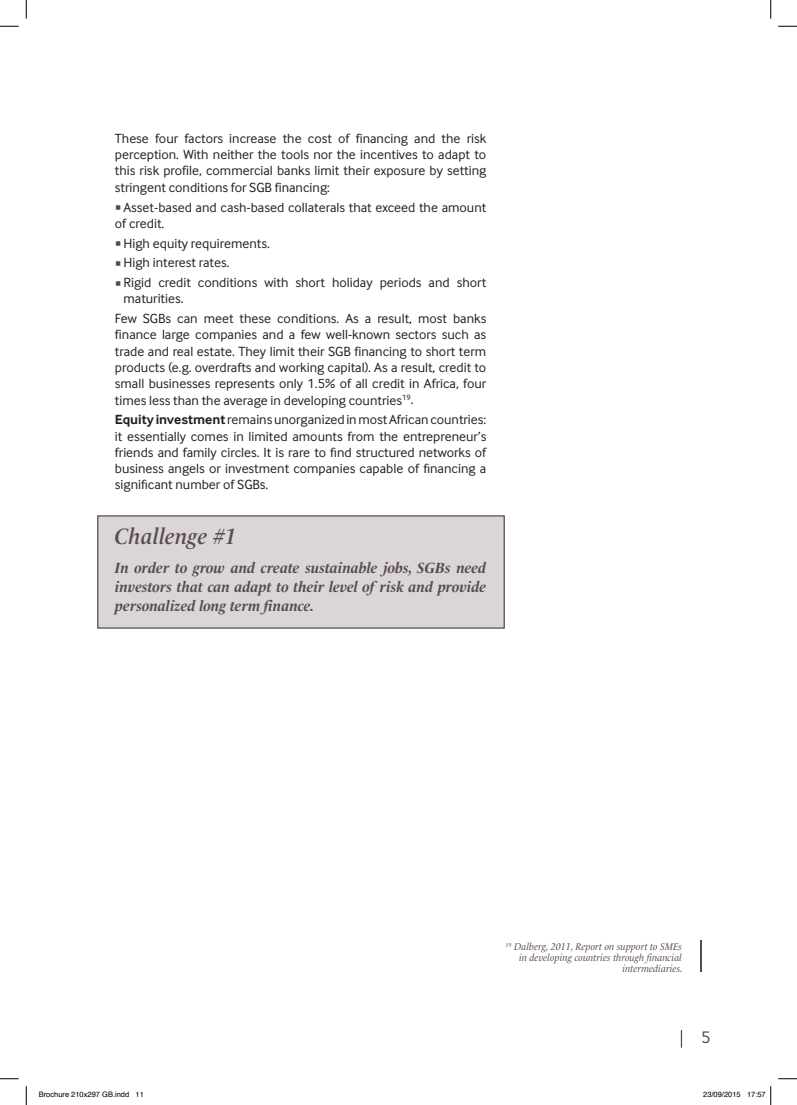
<style>
.page{position:relative;width:797px;height:1105px;background:#fff}
.page>*{position:absolute;margin:0;border:0;box-sizing:border-box;transform-origin:0 0}
.t1{font:italic 600 22.5px "Le Monde Livre";letter-spacing:.005em;color:#584951}
.t2{font:17.5px "Inter Face";color:#584951}
.t3{font:italic 700 15px/18.8px "Le Monde Livre";color:#584951;text-align:justify}
.t4{font:13.75px/16.2px "Inter Face";color:#231f20;text-align:justify}
.t5{font:italic 10px/11.2px "Le Monde Livre";color:#584951;text-align:right}
.t6{font:7.5px "Helvetica";color:#000}
.s1{color:#584951}
.s2{font-weight:700}
</style>
<div class="page">
<div style="left:97px;top:515px;width:408px;height:114px;background:#dad5d7;border:1px solid #584951"></div>
<svg style="left:681px;top:1030px;width:1px;height:18px"></svg>
<hr style="left:699px;top:940px;width:2px;height:32px;background:#584951">
<svg style="left:0;top:25px;width:19px;height:2px"></svg>
<svg style="left:778px;top:25px;width:19px;height:2px"></svg>
<svg style="left:0;top:1078px;width:19px;height:1px"></svg>
<svg style="left:778px;top:1078px;width:19px;height:1px"></svg>
<svg style="left:25px;top:0;width:2px;height:19px"></svg>
<svg style="left:25px;top:1086px;width:2px;height:19px"></svg>
<svg style="left:770px;top:0;width:1px;height:19px"></svg>
<svg style="left:770px;top:1086px;width:1px;height:19px"></svg>
<p class="t4" style="left:115px;top:130px;width:373px">These four factors increase the cost of financing and the risk perception. With neither the tools nor the incentives to adapt to this risk profile, commercial banks limit their exposure by setting stringent conditions for SGB financing:</p>
<p class="t4" style="left:115px;top:199px;width:373px"><span class="s1">▪</span>Asset-based and cash-based collaterals that exceed the amount of credit.</p>
<p class="t4" style="left:115px;top:235px;width:156px"><span class="s1">▪</span>High equity requirements.</p>
<p class="t4" style="left:115px;top:255px;width:116px"><span class="s1">▪</span>High interest rates.</p>
<p class="t4" style="left:123px;top:274px;width:364px;text-indent:-9px"><span class="s1">▪</span>Rigid credit conditions with short holiday periods and short maturities.</p>
<p class="t4" style="left:115px;top:310px;width:373px">Few SGBs can meet these conditions. As a result, most banks finance large companies and a few well-known sectors such as trade and real estate. They limit their SGB financing to short term products (e.g. overdrafts and working capital). As a result, credit to small businesses represents only 1.5% of all credit in Africa, four times less than the average in developing countries<sup>19</sup>.</p>
<p class="t4" style="left:115px;top:411px;width:373px"><span class="s2">Equity investment</span> remains unorganized in most African countries: it essentially comes in limited amounts from the entrepreneur’s friends and family circles. It is rare to find structured networks of business angels or investment companies capable of financing a significant number of SGBs.</p>
<h1 class="t1" style="left:115px;top:523px;width:123px">Challenge #1</h1>
<p class="t3" style="left:115px;top:558px;width:373px">In order to grow and create sustainable jobs, SGBs need investors that can adapt to their level of risk and provide personalized long term finance.</p>
<p class="t5" style="left:505px;top:941px;width:178px"><sup>19</sup> Dalberg, 2011, Report on support to SMEs in developing countries through financial intermediaries.</p>
<p class="t2" style="left:701px;top:1027px;width:11px">5</p>
<p class="t6" style="left:39px;top:1089px;width:107px">Brochure 210x297 GB.indd 11</p>
<p class="t6" style="left:703px;top:1089px;width:64px">23/09/2015 17:57</p>
</div>
